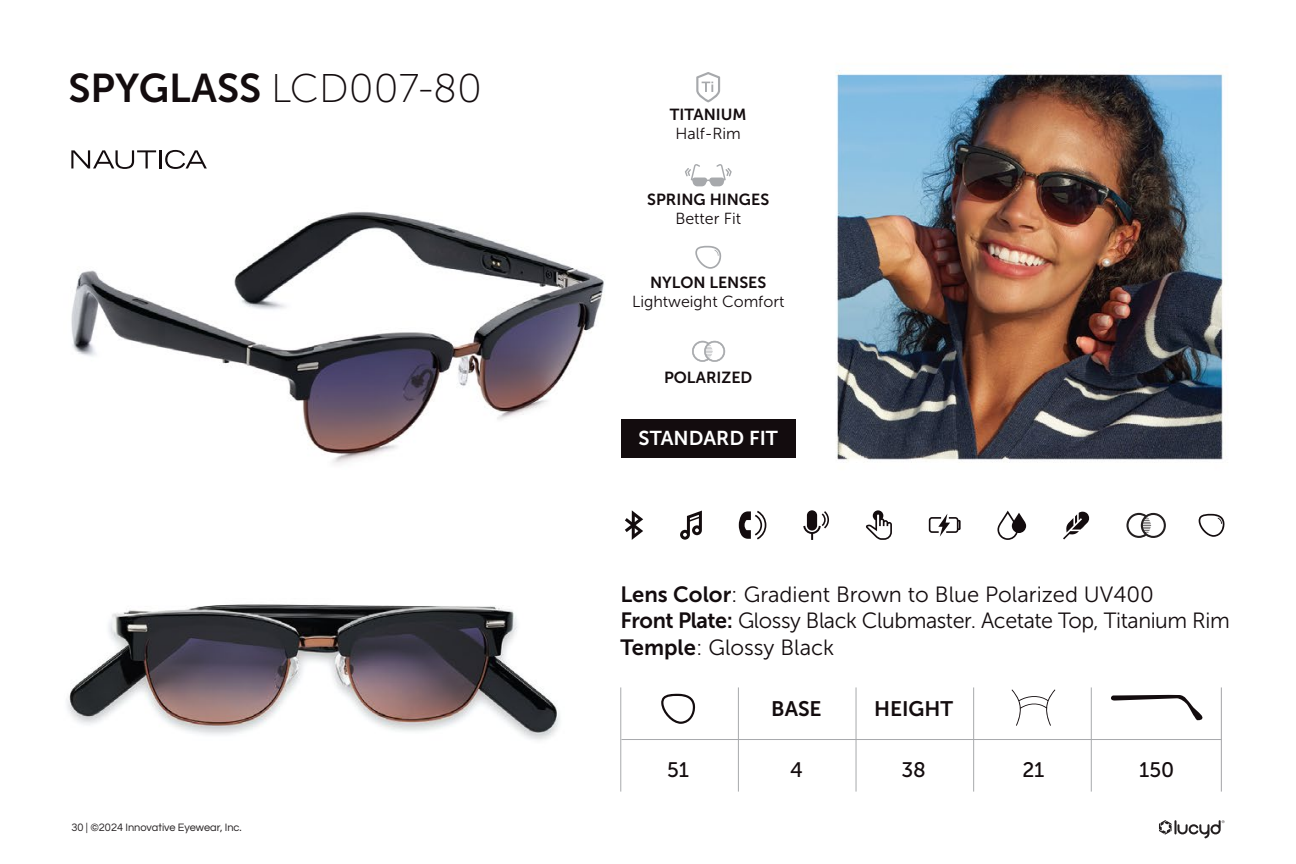
<style>
.page{position:relative;width:1296px;height:864px;background:#fff}
.page>*{position:absolute;margin:0;border:0;box-sizing:border-box;transform-origin:0 0}
.t1{font:40px "Museo Sans 100";color:#130c0e}
.t2{font:22px/26.4px "Museo Sans 300";letter-spacing:-.005em;color:#130c0e}
.t3{font:21px "Museo Sans 500";color:#130c0e}
.t4{font:21px "Museo Sans 700";color:#130c0e}
.t5{font:20px "Museo Sans 700";color:#fff}
.t6{font:16px "Museo Sans 700";color:#130c0e}
.t7{font:16px "Museo Sans 300";color:#130c0e}
.t8{font:11px "Questrial";color:#231f20}
.s1{font-family:"Museo Sans 700"}
</style>
<div class="page">
<img style="left:66px;top:70px;width:1158px;height:722px">
<svg style="left:1126px;top:513px;width:40px;height:25px"></svg>
<svg style="left:1199px;top:514px;width:26px;height:23px"></svg>
<svg style="left:696px;top:72px;width:24px;height:30px"></svg>
<div style="left:621px;top:419px;width:175px;height:39px;background:#130c0e"></div>
<svg style="left:685px;top:164px;width:47px;height:22px"></svg>
<svg style="left:695px;top:246px;width:27px;height:23px"></svg>
<hr style="left:620px;top:687px;width:1px;height:105px;background:#a7a9ac">
<hr style="left:1221px;top:687px;width:1px;height:105px;background:#a3a3a7">
<hr style="left:738px;top:687px;width:1px;height:105px;background:#a7a9ac">
<hr style="left:621px;top:739px;width:601px;height:1px;background:#a7a9ac">
<hr style="left:856px;top:687px;width:1px;height:105px;background:#a7a9ac">
<hr style="left:973px;top:687px;width:1px;height:105px;background:#a7a9ac">
<hr style="left:1091px;top:687px;width:1px;height:105px;background:#a7a9ac">
<svg style="left:1012px;top:689px;width:43px;height:37px"></svg>
<svg style="left:1109px;top:695px;width:94px;height:27px"></svg>
<svg style="left:661px;top:694px;width:35px;height:30px"></svg>
<svg style="left:997px;top:511px;width:29px;height:29px"></svg>
<svg style="left:1063px;top:511px;width:27px;height:28px"></svg>
<svg style="left:625px;top:510px;width:18px;height:30px"></svg>
<svg style="left:739px;top:511px;width:27px;height:29px"></svg>
<svg style="left:680px;top:511px;width:22px;height:29px"></svg>
<svg style="left:803px;top:511px;width:26px;height:29px"></svg>
<svg style="left:865px;top:510px;width:27px;height:30px"></svg>
<svg style="left:929px;top:514px;width:32px;height:23px"></svg>
<svg style="left:71px;top:150px;width:85px;height:19px"></svg>
<hr style="left:159px;top:150px;width:3px;height:18px;background:#130c0e">
<svg style="left:165px;top:150px;width:42px;height:19px"></svg>
<svg style="left:692px;top:341px;width:33px;height:21px"></svg>
<svg style="left:1159px;top:820px;width:66px;height:19px"></svg>
<h1 class="t1" style="left:68px;top:67px;width:415px"><span class="s1">SPYGLASS</span> LCD007-80</h1>
<p class="t8" style="left:71px;top:820px;width:172px">30 | ©2024 Innovative Eyewear, Inc.</p>
<p class="t6" style="left:670px;top:106px;width:78px">TITANIUM</p>
<p class="t7" style="left:676px;top:125px;width:67px">Half-Rim</p>
<p class="t6" style="left:647px;top:191px;width:123px">SPRING HINGES</p>
<p class="t7" style="left:675px;top:210px;width:67px">Better Fit</p>
<p class="t6" style="left:650px;top:274px;width:118px">NYLON LENSES</p>
<p class="t7" style="left:632px;top:293px;width:154px">Lightweight Comfort</p>
<p class="t6" style="left:664px;top:369px;width:90px">POLARIZED</p>
<p class="t5" style="left:639px;top:427px;width:141px">STANDARD FIT</p>
<p class="t2" style="left:620px;top:581px;width:611px"><span class="s1">Lens Color</span>: Gradient Brown to Blue Polarized UV400<br><span class="s1">Front Plate:</span> Glossy Black Clubmaster. Acetate Top, Titanium Rim<br><span class="s1">Temple</span>: Glossy Black</p>
<p class="t4" style="left:771px;top:697px;width:52px">BASE</p>
<p class="t4" style="left:874px;top:697px;width:81px">HEIGHT</p>
<p class="t3" style="left:667px;top:758px;width:24px">51</p>
<p class="t3" style="left:790px;top:758px;width:14px">4</p>
<p class="t3" style="left:901px;top:758px;width:26px">38</p>
<p class="t3" style="left:1022px;top:758px;width:24px">21</p>
<p class="t3" style="left:1139px;top:758px;width:37px">150</p>
</div>
